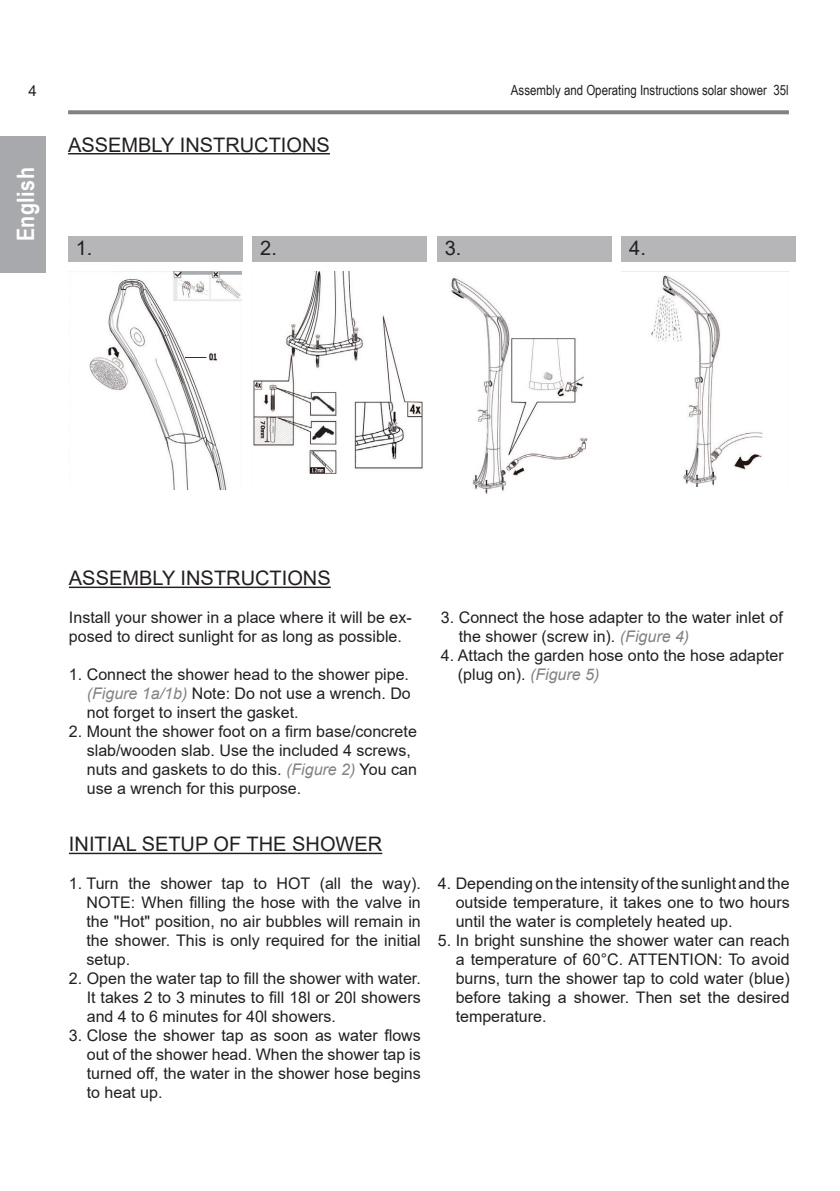
<style>
.page{position:relative;width:840px;height:1191px;background:#fff}
.page>*{position:absolute;margin:0;border:0;box-sizing:border-box;transform-origin:0 0}
.Fließtext_Bold{font:700 24px "Arial Narrow";letter-spacing:.02em;color:#fff}
.t1{font:20px "Arial";color:#231f20}
.t2{font:16px/19px "Arial";color:#231f20;text-align:justify}
.t3{font:15px "Arial";color:#231f20}
.Fließtext{font:14px "Arial Narrow";color:#231f20}
.s1{font-style:italic;color:#808285}
</style>
<div class="page">
<svg style="left:68px;top:110px;width:720px;height:4px;fill:#808285"></svg>
<hr style="left:69px;top:586px;width:261px;height:2px;background:#231f20">
<hr style="left:68px;top:153px;width:262px;height:1px;background:#231f20">
<div style="left:0;top:136px;width:45px;height:136px;background:#a8a9ad"></div>
<hr style="left:69px;top:852px;width:313px;height:2px;background:#231f20">
<img style="left:89px;top:271px;width:152px;height:218px">
<svg style="left:185px;top:357px;width:21px;height:1px"></svg>
<div style="left:68px;top:236px;width:174px;height:26px;background:#b6b6b8"></div>
<img style="left:253px;top:271px;width:170px;height:203px">
<div style="left:252px;top:236px;width:174px;height:26px;background:#b6b6b8"></div>
<img style="left:621px;top:271px;width:167px;height:215px">
<div style="left:621px;top:236px;width:174px;height:26px;background:#b6b6b8"></div>
<img style="left:451px;top:278px;width:137px;height:216px">
<div style="left:437px;top:236px;width:174px;height:26px;background:#b6b6b8"></div>
<div style="left:583px;top:368px;width:23px;height:12px;background:#fff"></div>
<p class="t3" style="left:28px;top:80px;width:10px">4</p>
<p class="Fließtext_Bold" style="left:7px;top:241px;width:75px;rotate:-90deg">English</p>
<p class="t1" style="left:68px;top:131px;width:263px">ASSEMBLY INSTRUCTIONS</p>
<p class="Fließtext" style="left:510px;top:80px;width:279px">Assembly and Operating Instructions solar shower 35l</p>
<p class="t1" style="left:76px;top:234px;width:18px">1.</p>
<p class="t1" style="left:260px;top:234px;width:18px">2.</p>
<p class="t1" style="left:629px;top:234px;width:18px">4.</p>
<p class="t1" style="left:444px;top:234px;width:18px">3.</p>
<p class="t1" style="left:69px;top:564px;width:263px">ASSEMBLY INSTRUCTIONS</p>
<p class="t2" style="left:69px;top:608px;width:344px">Install your shower in a place where it will be ex&shy;posed to direct sunlight for as long as possible.</p>
<p class="t2" style="left:87px;top:665px;width:325px;text-indent:-18px">1. Connect the shower head to the shower pipe. <span class="s1">(Figure 1a/1b)</span> Note: Do not use a wrench. Do not forget to insert the gasket.</p>
<p class="t2" style="left:87px;top:722px;width:331px;text-align:left;text-indent:-18px">2. Mount the shower foot on a firm base/concrete slab/wooden slab. Use the included 4 screws, nuts and gaskets to do this. <span class="s1">(Figure 2)</span> You can use a wrench for this purpose.</p>
<p class="t1" style="left:69px;top:830px;width:315px">INITIAL SETUP OF THE SHOWER</p>
<p class="t2" style="left:86px;top:874px;width:335px;text-indent:-18px">1. Turn the shower tap to HOT (all the way).<br>NOTE: When filling the hose with the valve in the "Hot" position, no air bubbles will remain in the shower. This is only required for the initial setup.</p>
<p class="t2" style="left:87px;top:969px;width:335px;text-indent:-18px">2. Open the water tap to fill the shower with water.<br>It takes 2 to 3 minutes to fill 18l or 20l showers and 4 to 6 minutes for 40l showers.</p>
<p class="t2" style="left:87px;top:1026px;width:335px;text-indent:-18px">3. Close the shower tap as soon as water flows out of the shower head. When the shower tap is turned off, the water in the shower hose begins to heat up.</p>
<p class="t2" style="left:458px;top:608px;width:325px;text-indent:-18px">3. Connect the hose adapter to the water inlet of the shower (screw in). <span class="s1">(Figure 4)</span></p>
<p class="t2" style="left:457px;top:646px;width:327px;text-indent:-17px">4. Attach the garden hose onto the hose adapter (plug on). <span class="s1">(Figure 5)</span></p>
<p class="t2" style="left:455px;top:874px;width:335px;text-indent:-18px">4. Depending on the intensity of the sunlight and the outside temperature, it takes one to two hours until the water is completely heated up.</p>
<p class="t2" style="left:455px;top:931px;width:335px;text-indent:-18px">5. In bright sunshine the shower water can reach a temperature of 60°C. ATTENTION: To avoid burns, turn the shower tap to cold water (blue) before taking a shower. Then set the desired temperature.</p>
</div>
